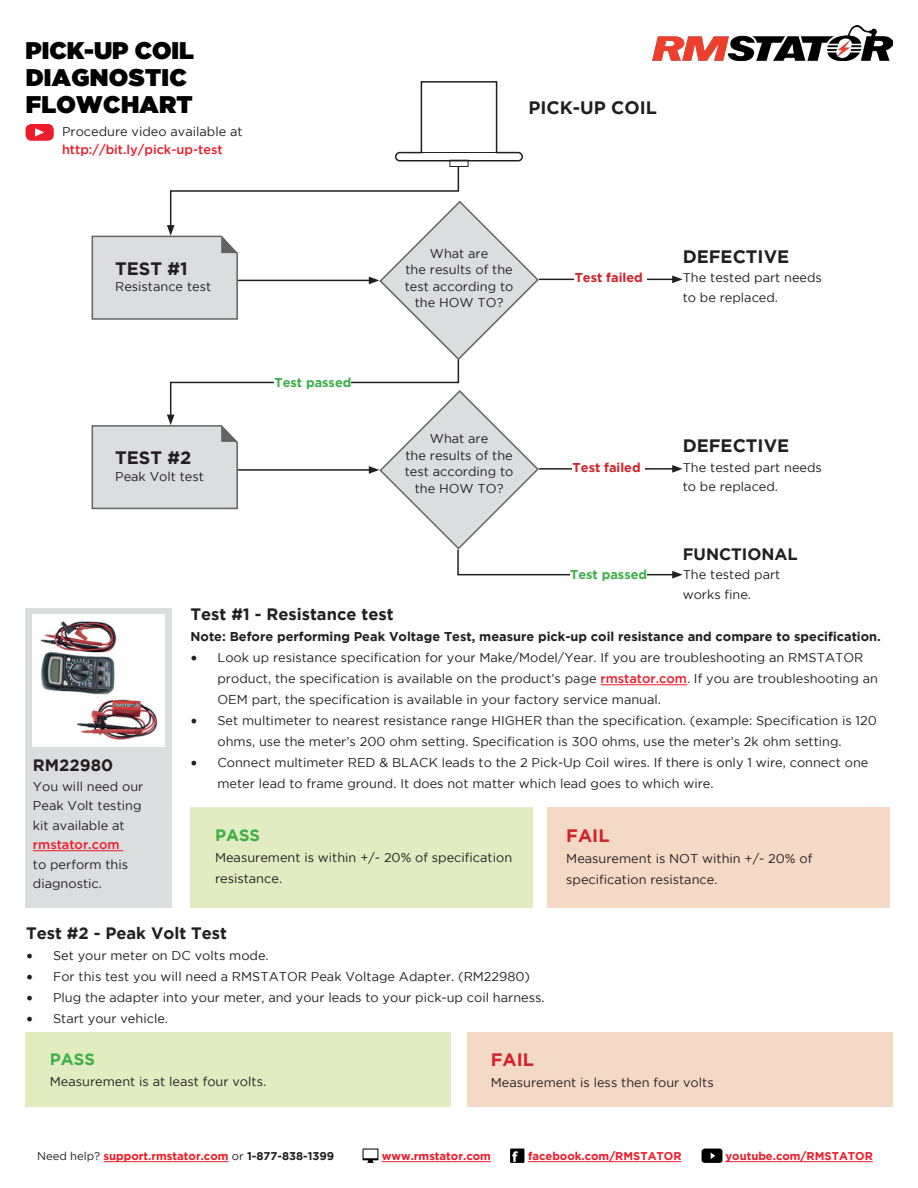
<style>
.page{position:relative;width:918px;height:1188px;background:#fff}
.page>*{position:absolute;margin:0;border:0;box-sizing:border-box;transform-origin:0 0}
.t1{font:24px/27px "Gotham Ultra";letter-spacing:.015em;color:#000}
.t2{font:700 18px "Gotham";color:#231f20}
.t3{font:700 18px "Gotham";color:#d1232a}
.t4{font:700 16.5px "Gotham";color:#231f20}
.t5{font:700 16.5px "Gotham";color:#40ae49}
.t6{font:12.75px/19.5px "Gotham";color:#231f20}
.t7{font:700 12.75px "Gotham";color:#231f20}
.t8{font:500 12.75px "Gotham";color:#eb1c2b}
.t9{font:700 12.75px "Gotham";color:#d1232a}
.t10{font:700 12.75px "Gotham";color:#40ae49}
.t11{font:700 11.25px "Gotham";color:#eb1c2b}
.t12{font:700 11.25px "Gotham";color:#ee1d23}
.s1{font-family:"Minion Pro";font-size:18px}
.s2{font-weight:500;color:#eb1c2b}
.s3{font-weight:400;color:#231f20}
.s4{color:#231f20}
</style>
<div class="page">
<img style="left:652px;top:26px;width:240px;height:34px">
<hr style="left:104px;top:1161px;width:125px;height:1px;background:#ee1d23">
<hr style="left:382px;top:1161px;width:109px;height:1px;background:#eb1c2b">
<hr style="left:528px;top:1161px;width:154px;height:1px;background:#eb1c2b">
<hr style="left:725px;top:1161px;width:148px;height:1px;background:#eb1c2b">
<svg style="left:510px;top:1149px;width:14px;height:14px"></svg>
<svg style="left:702px;top:1149px;width:20px;height:14px"></svg>
<svg style="left:363px;top:1149px;width:15px;height:14px"></svg>
<div style="left:26px;top:608px;width:146px;height:300px;background:#dcdddf"></div>
<img style="left:32px;top:615px;width:133px;height:132px">
<svg style="left:91px;top:152px;width:592px;height:427px"></svg>
<div style="left:575px;top:273px;width:72px;height:10px;background:#fff"></div>
<div style="left:573px;top:463px;width:72px;height:9px;background:#fff"></div>
<div style="left:570px;top:570px;width:77px;height:9px;background:#fff"></div>
<div style="left:275px;top:377px;width:76px;height:10px;background:#fff"></div>
<hr style="left:33px;top:850px;width:90px;height:1px;background:#eb1c2b">
<div style="left:190px;top:807px;width:343px;height:101px;background:#e1edc1"></div>
<div style="left:26px;top:1032px;width:425px;height:75px;background:#e1edc1"></div>
<div style="left:547px;top:807px;width:343px;height:101px;background:#f5d9c7"></div>
<div style="left:467px;top:1032px;width:425px;height:75px;background:#f5d9c7"></div>
<hr style="left:601px;top:685px;width:86px;height:1px;background:#eb1c2b">
<div style="left:26px;top:124px;width:28px;height:17px;background:#eb1c2b;border-radius:6px"></div>
<svg style="left:35px;top:128px;width:9px;height:9px"></svg>
<h1 class="t1" style="left:26px;top:37px;width:170px">PICK-UP COIL<br>DIAGNOSTIC<br>FLOWCHART</h1>
<p class="t6" style="left:62px;top:121px;width:182px">Procedure video available at</p>
<p class="t8" style="left:62px;top:142px;width:162px">http://bit.ly/pick-up-test</p>
<h2 class="t2" style="left:115px;top:258px;width:74px">TEST #1</h2>
<p class="t6" style="left:115px;top:277px;width:98px">Resistance test</p>
<h2 class="t2" style="left:115px;top:448px;width:78px">TEST #2</h2>
<p class="t6" style="left:115px;top:466px;width:90px">Peak Volt test</p>
<p class="t10" style="left:275px;top:375px;width:78px">Test passed</p>
<h2 class="t2" style="left:528px;top:97px;width:130px">PICK-UP COIL</h2>
<p class="t6" style="left:405px;top:245px;width:110px;line-height:16.5px;text-align:center">What are<br>the results of the test according to the HOW TO?</p>
<p class="t6" style="left:405px;top:430px;width:110px;line-height:16.5px;text-align:center">What are<br>the results of the test according to the HOW TO?</p>
<p class="t9" style="left:575px;top:270px;width:70px">Test failed</p>
<h2 class="t2" style="left:683px;top:246px;width:108px">DEFECTIVE</h2>
<p class="t6" style="left:683px;top:268px;width:141px">The tested part needs to be replaced.</p>
<p class="t9" style="left:573px;top:460px;width:70px">Test failed</p>
<p class="t10" style="left:570px;top:567px;width:78px">Test passed</p>
<h2 class="t2" style="left:683px;top:435px;width:108px">DEFECTIVE</h2>
<p class="t6" style="left:683px;top:457px;width:141px">The tested part needs to be replaced.</p>
<p class="t4" style="left:683px;top:544px;width:117px">FUNCTIONAL</p>
<p class="t6" style="left:683px;top:565px;width:99px">The tested part works fine.</p>
<p class="t4" style="left:33px;top:756px;width:82px">RM22980</p>
<p class="t6" style="left:33px;top:776px;width:112px">You will need our<br>Peak Volt testing kit available at</p>
<p class="t8" style="left:33px;top:837px;width:88px">rmstator.com</p>
<p class="t6" style="left:33px;top:854px;width:97px">to perform this diagnostic.</p>
<p class="t4" style="left:190px;top:605px;width:205px">Test #1 - Resistance test</p>
<p class="t7" style="left:190px;top:629px;width:692px">Note: Before performing Peak Voltage Test, measure pick-up coil resistance and compare to specification.</p>
<p class="t6" style="left:217px;top:647px;width:662px;line-height:21px;text-indent:-27px"><span class="s1">•</span> Look up resistance specification for your Make/Model/Year. If you are troubleshooting an RMSTATOR product, the specification is available on the product’s page <span class="s2">rmstator.com</span>. If you are troubleshooting an<br>OEM part, the specification is available in your factory service manual.</p>
<p class="t6" style="left:217px;top:710px;width:661px;line-height:21px;text-indent:-27px"><span class="s1">•</span> Set multimeter to nearest resistance range HIGHER than the specification. (example: Specification is 120 ohms, use the meter’s 200 ohm setting. Specification is 300 ohms, use the meter’s 2k ohm setting.</p>
<p class="t6" style="left:217px;top:752px;width:652px;line-height:21px;text-indent:-27px"><span class="s1">•</span> Connect multimeter RED &amp; BLACK leads to the 2 Pick-Up Coil wires. If there is only 1 wire, connect one meter lead to frame ground. It does not matter which lead goes to which wire.</p>
<p class="t5" style="left:215px;top:825px;width:47px">PASS</p>
<p class="t6" style="left:215px;top:846px;width:299px;line-height:21px">Measurement is within +/- 20% of specification resistance.</p>
<h2 class="t3" style="left:566px;top:825px;width:45px">FAIL</h2>
<p class="t6" style="left:566px;top:847px;width:248px;line-height:21px">Measurement is NOT within +/- 20% of specification resistance.</p>
<p class="t4" style="left:26px;top:923px;width:203px">Test #2 - Peak Volt Test</p>
<p class="t6" style="left:26px;top:945px;width:244px"><span class="s1">•</span> Set your meter on DC volts mode.</p>
<p class="t6" style="left:26px;top:966px;width:506px"><span class="s1">•</span> For this test you will need a RMSTATOR Peak Voltage Adapter. (RM22980)</p>
<p class="t6" style="left:26px;top:987px;width:520px"><span class="s1">•</span> Plug the adapter into your meter, and your leads to your pick-up coil harness.</p>
<p class="t6" style="left:26px;top:1008px;width:143px"><span class="s1">•</span> Start your vehicle.</p>
<p class="t5" style="left:50px;top:1050px;width:47px">PASS</p>
<p class="t6" style="left:50px;top:1072px;width:218px">Measurement is at least four volts.</p>
<h2 class="t3" style="left:491px;top:1050px;width:45px">FAIL</h2>
<p class="t6" style="left:491px;top:1073px;width:224px">Measurement is less then four volts</p>
<p class="t12" style="left:37px;top:1150px;width:299px"><span class="s3">Need help?</span> support.rmstator.com <span class="s3">or</span> <span class="s4">1-877-838-1399</span></p>
<p class="t11" style="left:382px;top:1150px;width:111px">www.rmstator.com</p>
<p class="t11" style="left:528px;top:1150px;width:155px">facebook.com/RMSTATOR</p>
<p class="t11" style="left:725px;top:1150px;width:149px">youtube.com/RMSTATOR</p>
</div>
